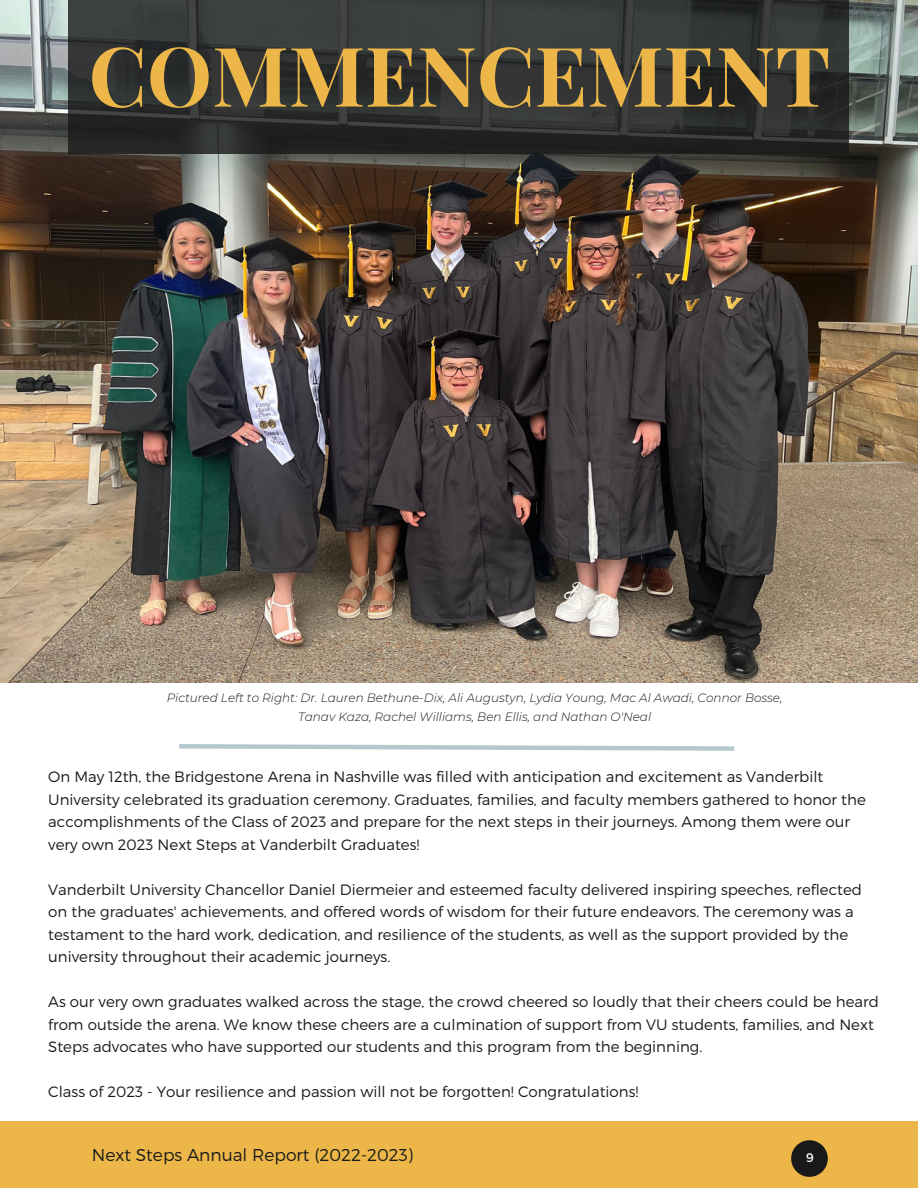
<style>
.page{position:relative;width:918px;height:1188px;background:#fff}
.page>*{position:absolute;margin:0;border:0;box-sizing:border-box;transform-origin:0 0}
.t1{font:700 82.5px "Playfair Display";color:#ecb748}
.t2{font:300 17.1px "Montserrat";color:#191919}
.t3{font:300 15px/22.5px "Montserrat";color:#191919}
.t4{font:12.45px "Montserrat";color:#fff}
.t5{font:italic 300 12px/19px "Montserrat";color:#191919;text-align:center}
</style>
<div class="page">
<img style="left:0;top:0;width:918px;height:683px">
<svg style="left:69px;top:0;width:780px;height:154px;background:#313332"></svg>
<div style="left:0;top:1122px;width:918px;height:66px;background:#ecb748"></div>
<svg style="left:179px;top:744px;width:556px;height:7px"></svg>
<svg style="left:791px;top:1140px;width:37px;height:37px"></svg>
<h3 class="t1" style="left:89px;top:17px;width:743px">COMMENCEMENT</h3>
<h3 class="t5" style="left:167px;top:688px;width:617px">Pictured Left to Right: Dr. Lauren Bethune-Dix, Ali Augustyn, Lydia Young, Mac Al Awadi, Connor Bosse,<br>Tanav Kaza, Rachel Williams, Ben Ellis, and Nathan O'Neal</h3>
<p class="t3" style="left:48px;top:765px;width:819px">On May 12th, the Bridgestone Arena in Nashville was filled with anticipation and excitement as Vanderbilt University celebrated its graduation ceremony. Graduates, families, and faculty members gathered to honor the accomplishments of the Class of 2023 and prepare for the next steps in their journeys. Among them were our very own 2023 Next Steps at Vanderbilt Graduates!</p>
<h1 class="t3" style="left:48px;top:878px;width:815px">Vanderbilt University Chancellor Daniel Diermeier and esteemed faculty delivered inspiring speeches, reflected on the graduates' achievements, and offered words of wisdom for their future endeavors. The ceremony was a testament to the hard work, dedication, and resilience of the students, as well as the support provided by the university throughout their academic journeys.</h1>
<p class="t3" style="left:48px;top:990px;width:832px">As our very own graduates walked across the stage, the crowd cheered so loudly that their cheers could be heard from outside the arena. We know these cheers are a culmination of support from VU students, families, and Next<br>Steps advocates who have supported our students and this program from the beginning.</p>
<h3 class="t3" style="left:48px;top:1080px;width:592px">Class of 2023 - Your resilience and passion will not be forgotten! Congratulations!</h3>
<h3 class="t2" style="left:92px;top:1144px;width:323px">Next Steps Annual Report (2022-2023)</h3>
<p class="t4" style="left:806px;top:1149px;width:9px">9</p>
</div>
